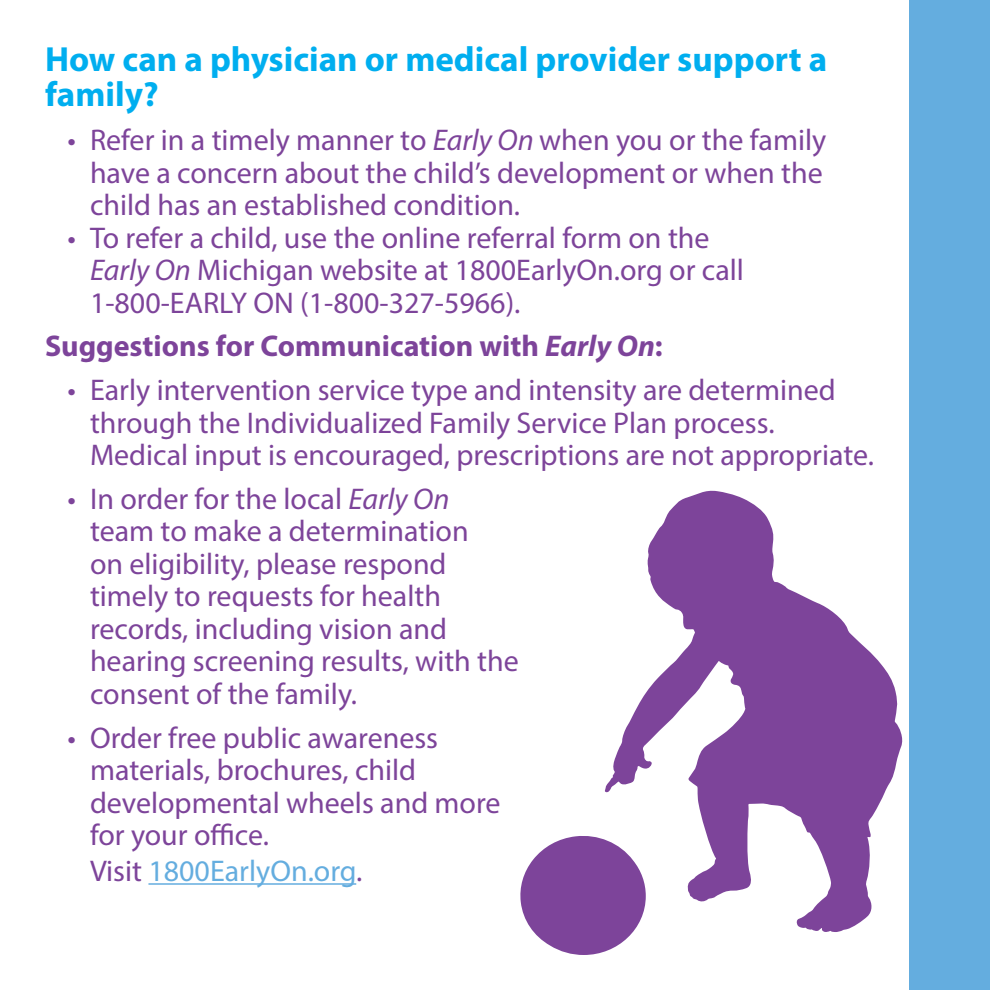
<style>
.page{position:relative;width:990px;height:990px;background:#fff}
.page>*{position:absolute;margin:0;border:0;box-sizing:border-box;transform-origin:0 0}
.t1{font:700 35px/35px "Myriad Pro";color:#00aeef}
.Body{font:30px/32.5px "Myriad Pro";color:#7d449a}
.Body-2{font:700 30px "Myriad Pro";color:#7d449a}
.Body-3{font:30px "Myriad Pro";color:#64addf}
.s1{font-style:italic}
.s2{color:#7d449a}
</style>
<div class="page">
<hr style="left:148px;top:883px;width:208px;height:2px;background:#64addf">
<div style="left:910px;top:0;width:80px;height:990px;background:#64addf"></div>
<svg style="left:520px;top:836px;width:113px;height:119px"></svg>
<svg style="left:605px;top:491px;width:297px;height:441px"></svg>
<h2 class="t1" style="left:45px;top:41px;width:784px">How can a physician or medical provider support a family?</h2>
<h2 class="Body" style="left:90px;top:123px;width:738px;text-align:justify;text-indent:-22px">• Refer in a timely manner to <span class="s1">Early On</span> when you or the family have a concern about the child’s development or when the child has an established condition.</h2>
<p class="Body" style="left:90px;top:221px;width:656px;text-indent:-22px">• To refer a child, use the online referral form on the<br><span class="s1">Early On</span> Michigan website at 1800EarlyOn.org or call<br>1-800-EARLY ON (1-800-327-5966).</p>
<p class="Body-2" style="left:45px;top:327px;width:619px">Suggestions for Communication with <span class="s1">Early On</span>:</p>
<p class="Body" style="left:90px;top:373px;width:786px;text-indent:-22px">• Early intervention service type and intensity are determined through the Individualized Family Service Plan process.<br>Medical input is encouraged, prescriptions are not appropriate.</p>
<p class="Body" style="left:90px;top:482px;width:430px;text-indent:-22px">• In order for the local <span class="s1">Early On </span>team to make a determination<br>on eligibility, please respond timely to requests for health records, including vision and hearing screening results, with the consent of the family.</p>
<p class="Body" style="left:90px;top:721px;width:412px;text-indent:-22px">• Order free public awareness materials, brochures, child developmental wheels and more for your office.</p>
<p class="Body-3" style="left:90px;top:852px;width:274px"><span class="s2">Visit</span> 1800EarlyOn.org<span class="s2">.</span></p>
</div>
